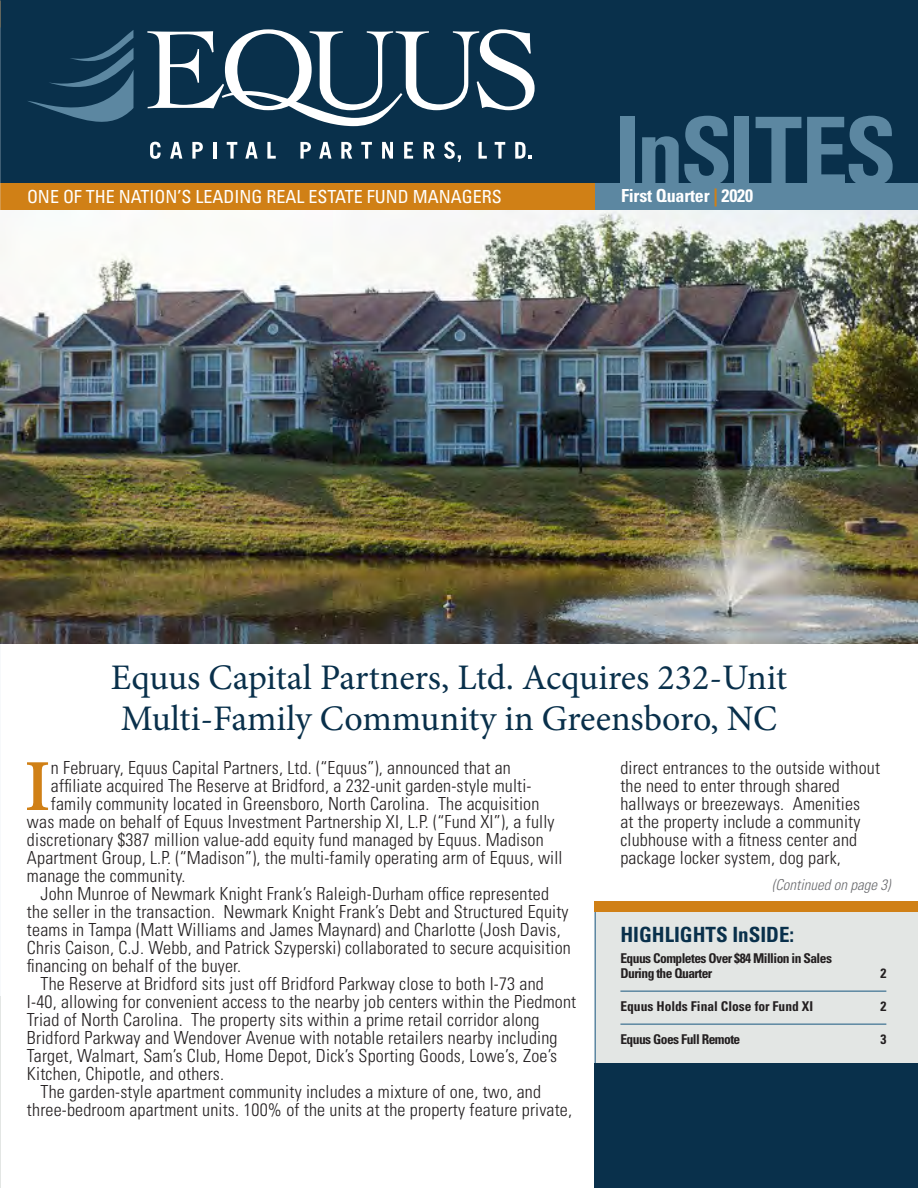
<style>
.page{position:relative;width:918px;height:1188px;background:#fff}
.page>*{position:absolute;margin:0;border:0;box-sizing:border-box;transform-origin:0 0}
.t1{font:700 condensed 94.2px "Univers LT Std";letter-spacing:-.04em;color:#5c87a1}
.Body_Drop{font:600 73.35px "Minion Pro";color:#d08016}
.t2{font:36px/40.5px "Minion Pro";letter-spacing:-.005em;color:#09304b}
.t3{font:700 condensed 21px "Univers LT Std";color:#09304b}
.Body{font:300 condensed 18px/18px "Univers LT Std";letter-spacing:.01em;color:#231f20}
.Body_Drop-2{font:300 condensed 18px "Univers LT Std";letter-spacing:.01em;color:#231f20}
.t4{font:condensed 18px "Univers LT Std";color:#fff}
.t5{font:700 condensed 18px "Univers LT Std";letter-spacing:-.01em;color:#fff}
.t6{font:italic 300 condensed 15px "Univers LT Std";color:#6c6d70}
.t7{font:700 condensed 13.5px/15px "Univers LT Std";letter-spacing:-.04em;color:#231f20}
.t8{font:700 condensed 13.5px "Univers LT Std";color:#231f20}
.s1{color:#d08016}
</style>
<div class="page">
<div style="left:594px;top:912px;width:324px;height:152px;background:#e3e6e4"></div>
<hr style="left:0;top:997px;width:1px;height:191px;background:#e3e6e4">
<div style="left:0;top:0;width:918px;height:209px;background:#09304b"></div>
<svg style="left:147px;top:29px;width:388px;height:97px"></svg>
<svg style="left:150px;top:142px;width:11px;height:17px"></svg>
<svg style="left:170px;top:142px;width:12px;height:17px"></svg>
<svg style="left:192px;top:142px;width:11px;height:17px"></svg>
<hr style="left:213px;top:142px;width:4px;height:17px;background:#fff">
<svg style="left:227px;top:142px;width:10px;height:17px"></svg>
<svg style="left:245px;top:142px;width:13px;height:17px"></svg>
<svg style="left:267px;top:142px;width:9px;height:17px"></svg>
<svg style="left:300px;top:142px;width:11px;height:17px"></svg>
<svg style="left:319px;top:142px;width:13px;height:17px"></svg>
<svg style="left:341px;top:142px;width:11px;height:17px"></svg>
<svg style="left:361px;top:142px;width:11px;height:17px"></svg>
<svg style="left:382px;top:142px;width:11px;height:17px"></svg>
<svg style="left:404px;top:142px;width:9px;height:17px"></svg>
<svg style="left:424px;top:142px;width:11px;height:17px"></svg>
<svg style="left:444px;top:142px;width:17px;height:20px"></svg>
<svg style="left:479px;top:142px;width:8px;height:17px"></svg>
<svg style="left:495px;top:142px;width:10px;height:17px"></svg>
<svg style="left:515px;top:142px;width:17px;height:17px"></svg>
<svg style="left:28px;top:30px;width:106px;height:92px"></svg>
<div style="left:0;top:183px;width:608px;height:27px;background:#d08016"></div>
<div style="left:594px;top:901px;width:324px;height:11px;background:#d08016"></div>
<div style="left:596px;top:183px;width:322px;height:27px;background:#5c87a1"></div>
<hr style="left:620px;top:990px;width:266px;height:2px;background:#5c87a1">
<hr style="left:620px;top:1023px;width:266px;height:2px;background:#5c87a1">
<div style="left:594px;top:1064px;width:324px;height:124px;background:#09304b"></div>
<img style="left:0;top:210px;width:918px;height:434px">
<p class="t4" style="left:27px;top:185px;width:476px">ONE OF THE NATION’S LEADING REAL ESTATE FUND MANAGERS</p>
<p class="t1" style="left:614px;top:94px;width:284px">InSITES</p>
<p class="t5" style="left:621px;top:185px;width:134px">First Quarter <span class="s1">|</span> 2020</p>
<p class="t2" style="left:111px;top:658px;width:678px">Equus Capital Partners, Ltd. Acquires 232-Unit<br>Multi-Family Community in Greensboro, NC</p>
<p class="Body" style="left:620px;top:759px;width:261px">direct entrances to the outside without the need to enter through shared hallways or breezeways. Amenities<br>at the property include a community clubhouse with a fitness center and package locker system, dog park,</p>
<p class="Body_Drop" style="left:24px;top:736px;width:28px">I</p>
<p class="Body_Drop-2" style="left:51px;top:757px;width:462px">n February, Equus Capital Partners, Ltd. (“Equus”), announced that an</p>
<p class="Body_Drop-2" style="left:51px;top:775px;width:482px">affiliate acquired The Reserve at Bridford, a 232-unit garden-style multi-</p>
<p class="Body_Drop-2" style="left:51px;top:793px;width:490px">family community located in Greensboro, North Carolina. The acquisition</p>
<p class="Body_Drop-2" style="left:27px;top:811px;width:529px">was made on behalf of Equus Investment Partnership XI, L.P. (“Fund XI”), a fully</p>
<p class="Body_Drop-2" style="left:27px;top:829px;width:518px">discretionary $387 million value-add equity fund managed by Equus. Madison</p>
<p class="Body_Drop-2" style="left:27px;top:847px;width:537px">Apartment Group, L.P. (“Madison”), the multi-family operating arm of Equus, will</p>
<p class="Body_Drop-2" style="left:27px;top:865px;width:160px">manage the community.</p>
<p class="Body" style="left:27px;top:885px;width:545px;text-indent:14px">John Munroe of Newmark Knight Frank’s Raleigh-Durham office represented the seller in the transaction. Newmark Knight Frank’s Debt and Structured Equity teams in Tampa (Matt Williams and James Maynard) and Charlotte (Josh Davis, Chris Caison, C.J. Webb, and Patrick Szyperski) collaborated to secure acquisition financing on behalf of the buyer.</p>
<p class="Body" style="left:27px;top:975px;width:551px;text-indent:14px">The Reserve at Bridford sits just off Bridford Parkway close to both I-73 and I-40, allowing for convenient access to the nearby job centers within the Piedmont Triad of North Carolina. The property sits within a prime retail corridor along Bridford Parkway and Wendover Avenue with notable retailers nearby including Target, Walmart, Sam’s Club, Home Depot, Dick’s Sporting Goods, Lowe’s, Zoe’s Kitchen, Chipotle, and others.</p>
<p class="Body" style="left:27px;top:1083px;width:547px;text-indent:14px">The garden-style apartment community includes a mixture of one, two, and three-bedroom apartment units. 100% of the units at the property feature private,</p>
<p class="t6" style="left:772px;top:875px;width:120px">(Continued on page 3)</p>
<p class="t3" style="left:620px;top:922px;width:175px">HIGHLIGHTS InSIDE:</p>
<p class="t7" style="left:620px;top:951px;width:213px">Equus Completes Over $84 Million in Sales<br>During the Quarter</p>
<p class="t7" style="left:880px;top:966px;width:7px">2</p>
<p class="t8" style="left:620px;top:998px;width:194px">Equus Holds Final Close for Fund XI</p>
<p class="t7" style="left:880px;top:999px;width:7px">2</p>
<p class="t7" style="left:620px;top:1032px;width:121px">Equus Goes Full Remote</p>
<p class="t7" style="left:880px;top:1032px;width:7px">3</p>
</div>
